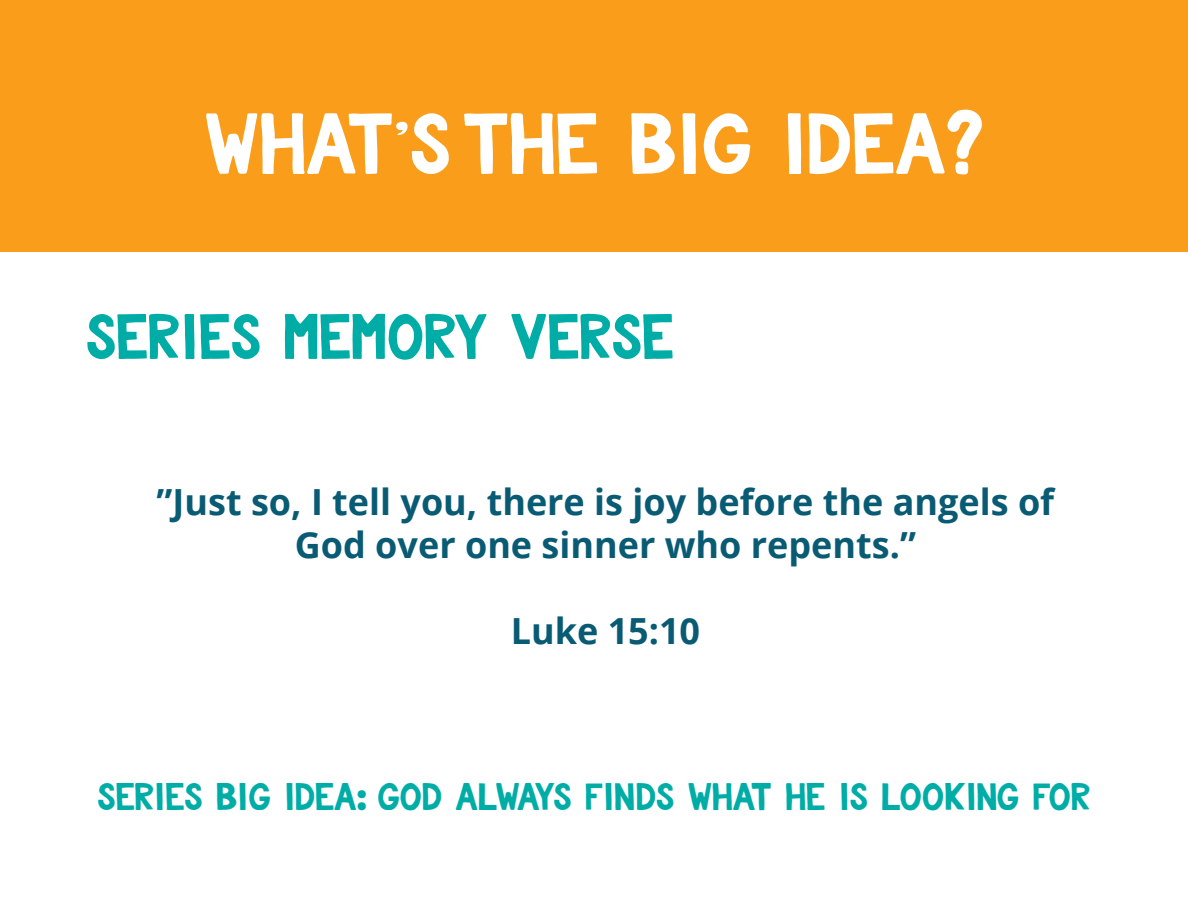
<style>
.page{position:relative;width:1188px;height:918px;background:#fff}
.page>*{position:absolute;margin:0;border:0;box-sizing:border-box;transform-origin:0 0}
.t1{font:81px "Bluberry";color:#fff}
.t2{font:60px "Bluberry";color:#00ada6}
.t3{font:700 36px/43.2px "Open Sans";color:#095b74;text-align:center}
.t4{font:36px "Bluberry";color:#00ada6}
.s1{font-family:"Montserrat";font-weight:800}
</style>
<div class="page">
<div style="left:0;top:0;width:1188px;height:252px;background:#f99d1b"></div>
<p class="t1" style="left:204px;top:107px;width:781px">WHAT’S THE BIG IDEA?</p>
<p class="t2" style="left:86px;top:309px;width:589px">SERIES MEMORY VERSE</p>
<p class="t3" style="left:157px;top:479px;width:899px">”Just so, I tell you, there is joy before the angels of<br>God over one sinner who repents.”</p>
<p class="t3" style="left:511px;top:609px;width:191px">Luke 15:10</p>
<p class="t4" style="left:98px;top:780px;width:994px">SERIES BIG IDEA<span class="s1">:</span> GOD ALWAYS FINDS WHAT HE IS LOOKING FOR</p>
</div>
